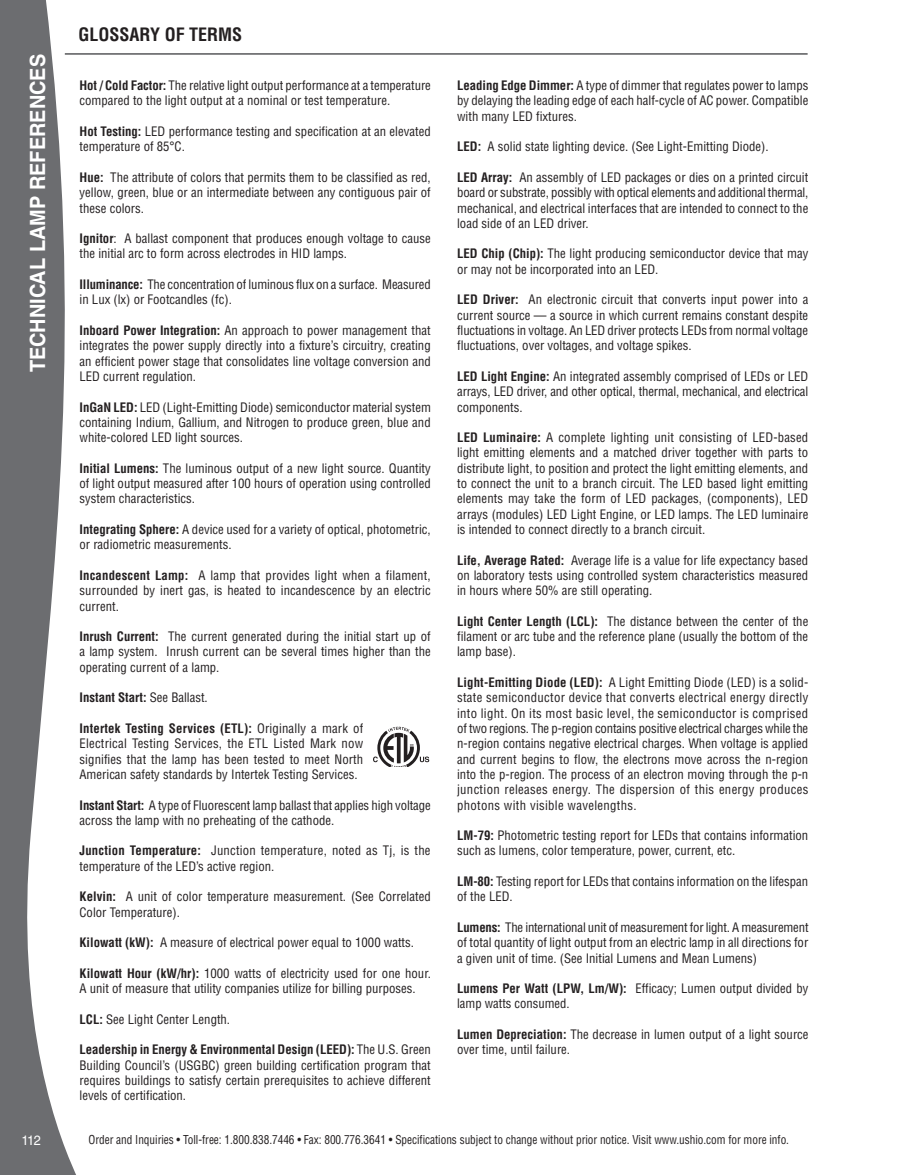
<style>
.page{position:relative;width:905px;height:1175px;background:#fff}
.page>*{position:absolute;margin:0;border:0;box-sizing:border-box;transform-origin:0 0}
.t1{font:700 21px "Helvetica LT Std";color:#fff;scale:.95 1}
.t2{font:700 condensed 18px "Helvetica LT Std";color:#231f20}
.t3{font:13.5px "Helvetica LT Std";color:#fff;scale:.95 1}
.t4{font:condensed 12.75px/15.3px "Helvetica LT Std";color:#231f20;text-align:justify}
.t5{font:700 condensed 12.75px "Helvetica LT Std";color:#231f20}
.t6{font:condensed 12px "Helvetica LT Std";letter-spacing:-.005em;color:#231f20;scale:.94 1}
.s1{font-weight:700}
.s2{font-weight:400}
</style>
<div class="page">
<svg style="left:0;top:0;width:76px;height:1174px;fill:#6c6d70"></svg>
<hr style="left:65px;top:53px;width:742px;height:2px;background:#57585a">
<svg style="left:373px;top:726px;width:56px;height:41px"></svg>
<h1 class="t1" style="left:25px;top:372px;width:337px;rotate:-90deg">TECHNICAL LAMP REFERENCES</h1>
<p class="t2" style="left:78px;top:23px;width:165px">GLOSSARY OF TERMS</p>
<p class="t4" style="left:80px;top:78px;width:353px"><span class="s1">Hot / Cold Factor:</span> The relative light output performance at a temperature compared to the light output at a nominal or test temperature.</p>
<p class="t4" style="left:80px;top:124px;width:352px"><span class="s1">Hot Testing:</span> LED performance testing and specification at an elevated temperature of 85°C.</p>
<p class="t4" style="left:80px;top:169px;width:353px"><span class="s1">Hue:</span> The attribute of colors that permits them to be classified as red, yellow, green, blue or an intermediate between any contiguous pair of these colors.</p>
<p class="t4" style="left:80px;top:231px;width:352px"><span class="s1">Ignitor</span>: A ballast component that produces enough voltage to cause the initial arc to form across electrodes in HID lamps.</p>
<p class="t4" style="left:80px;top:277px;width:353px"><span class="s1">Illuminance:</span> The concentration of luminous flux on a surface. Measured in Lux (lx) or Footcandles (fc).</p>
<p class="t4" style="left:80px;top:322px;width:352px"><span class="s1">Inboard Power Integration:</span> An approach to power management that integrates the power supply directly into a fixture’s circuitry, creating an efficient power stage that consolidates line voltage conversion and LED current regulation.</p>
<p class="t4" style="left:80px;top:399px;width:353px"><span class="s1">InGaN LED:</span> LED (Light-Emitting Diode) semiconductor material system containing Indium, Gallium, and Nitrogen to produce green, blue and white-colored LED light sources.</p>
<p class="t4" style="left:80px;top:460px;width:353px"><span class="s1">Initial Lumens:</span> The luminous output of a new light source. Quantity of light output measured after 100 hours of operation using controlled system characteristics.</p>
<p class="t4" style="left:80px;top:521px;width:353px"><span class="s1">Integrating Sphere:</span> A device used for a variety of optical, photometric, or radiometric measurements.</p>
<p class="t4" style="left:80px;top:567px;width:353px"><span class="s1">Incandescent Lamp:</span> A lamp that provides light when a filament, surrounded by inert gas, is heated to incandescence by an electric current.</p>
<p class="t4" style="left:80px;top:628px;width:353px"><span class="s1">Inrush Current:</span> The current generated during the initial start up of a lamp system. Inrush current can be several times higher than the operating current of a lamp.</p>
<p class="t5" style="left:80px;top:689px;width:130px">Instant Start: <span class="s2">See Ballast.</span></p>
<p class="t4" style="left:80px;top:720px;width:285px"><span class="s1">Intertek Testing Services (ETL):</span> Originally a mark of Electrical Testing Services, the ETL Listed Mark now signifies that the lamp has been tested to meet North American safety standards by Intertek Testing Services.</p>
<p class="t4" style="left:80px;top:797px;width:353px"><span class="s1">Instant Start:</span> A type of Fluorescent lamp ballast that applies high voltage across the lamp with no preheating of the cathode.</p>
<p class="t4" style="left:80px;top:843px;width:352px"><span class="s1">Junction Temperature:</span> Junction temperature, noted as Tj, is the temperature of the LED’s active region.</p>
<p class="t4" style="left:80px;top:889px;width:353px"><span class="s1">Kelvin:</span> A unit of color temperature measurement. (See Correlated<br>Color Temperature).</p>
<p class="t4" style="left:80px;top:934px;width:336px"><span class="s1">Kilowatt (kW):</span> A measure of electrical power equal to 1000 watts.</p>
<p class="t4" style="left:80px;top:965px;width:353px"><span class="s1">Kilowatt Hour (kW/hr):</span> 1000 watts of electricity used for one hour.<br>A unit of measure that utility companies utilize for billing purposes.</p>
<p class="t4" style="left:80px;top:1011px;width:152px"><span class="s1">LCL:</span> See Light Center Length.</p>
<p class="t4" style="left:80px;top:1042px;width:353px"><span class="s1">Leadership in Energy &amp; Environmental Design (LEED):</span> The U.S. Green Building Council’s (USGBC) green building certification program that requires buildings to satisfy certain prerequisites to achieve different levels of certification.</p>
<p class="t4" style="left:457px;top:78px;width:353px"><span class="s1">Leading Edge Dimmer:</span> A type of dimmer that regulates power to lamps by delaying the leading edge of each half-cycle of AC power. Compatible with many LED fixtures.</p>
<p class="t4" style="left:457px;top:139px;width:313px"><span class="s1">LED:</span> A solid state lighting device. (See Light-Emitting Diode).</p>
<p class="t4" style="left:457px;top:169px;width:353px"><span class="s1">LED Array:</span> An assembly of LED packages or dies on a printed circuit board or substrate, possibly with optical elements and additional thermal, mechanical, and electrical interfaces that are intended to connect to the load side of an LED driver.</p>
<p class="t4" style="left:457px;top:246px;width:353px"><span class="s1">LED Chip (Chip):</span> The light producing semiconductor device that may or may not be incorporated into an LED.</p>
<p class="t4" style="left:457px;top:292px;width:353px"><span class="s1">LED Driver:</span> An electronic circuit that converts input power into a current source — a source in which current remains constant despite fluctuations in voltage. An LED driver protects LEDs from normal voltage fluctuations, over voltages, and voltage spikes.</p>
<p class="t4" style="left:457px;top:368px;width:353px"><span class="s1">LED Light Engine:</span> An integrated assembly comprised of LEDs or LED arrays, LED driver, and other optical, thermal, mechanical, and electrical components.</p>
<p class="t4" style="left:457px;top:430px;width:353px"><span class="s1">LED Luminaire:</span> A complete lighting unit consisting of LED-based light emitting elements and a matched driver together with parts to distribute light, to position and protect the light emitting elements, and to connect the unit to a branch circuit. The LED based light emitting elements may take the form of LED packages, (components), LED arrays (modules) LED Light Engine, or LED lamps. The LED luminaire is intended to connect directly to a branch circuit.</p>
<p class="t4" style="left:457px;top:552px;width:353px"><span class="s1">Life, Average Rated:</span> Average life is a value for life expectancy based on laboratory tests using controlled system characteristics measured in hours where 50% are still operating.</p>
<p class="t4" style="left:457px;top:613px;width:353px"><span class="s1">Light Center Length (LCL):</span> The distance between the center of the filament or arc tube and the reference plane (usually the bottom of the lamp base).</p>
<p class="t4" style="left:457px;top:674px;width:353px"><span class="s1">Light-Emitting Diode (LED):</span> A Light Emitting Diode (LED) is a solid&shy;state semiconductor device that converts electrical energy directly into light. On its most basic level, the semiconductor is comprised of two regions. The p-region contains positive electrical charges while the n-region contains negative electrical charges. When voltage is applied and current begins to flow, the electrons move across the n-region into the p-region. The process of an electron moving through the p-n junction releases energy. The dispersion of this energy produces photons with visible wavelengths.</p>
<p class="t4" style="left:457px;top:827px;width:352px"><span class="s1">LM-79:</span> Photometric testing report for LEDs that contains information such as lumens, color temperature, power, current, etc.</p>
<p class="t4" style="left:457px;top:873px;width:352px"><span class="s1">LM-80:</span> Testing report for LEDs that contains information on the lifespan of the LED.</p>
<p class="t4" style="left:457px;top:919px;width:353px"><span class="s1">Lumens:</span> The international unit of measurement for light. A measurement of total quantity of light output from an electric lamp in all directions for a given unit of time. (See Initial Lumens and Mean Lumens)</p>
<p class="t4" style="left:457px;top:980px;width:353px"><span class="s1">Lumens Per Watt (LPW, Lm/W):</span> Efficacy; Lumen output divided by lamp watts consumed.</p>
<p class="t4" style="left:457px;top:1026px;width:353px"><span class="s1">Lumen Depreciation:</span> The decrease in lumen output of a light source over time, until failure.</p>
<p class="t3" style="left:21px;top:1132px;width:22px">112</p>
<p class="t6" style="left:89px;top:1132px;width:746px">Order and Inquiries • Toll-free: 1.800.838.7446 • Fax: 800.776.3641 • Specifications subject to change without prior notice. Visit www.ushio.com for more info.</p>
</div>
